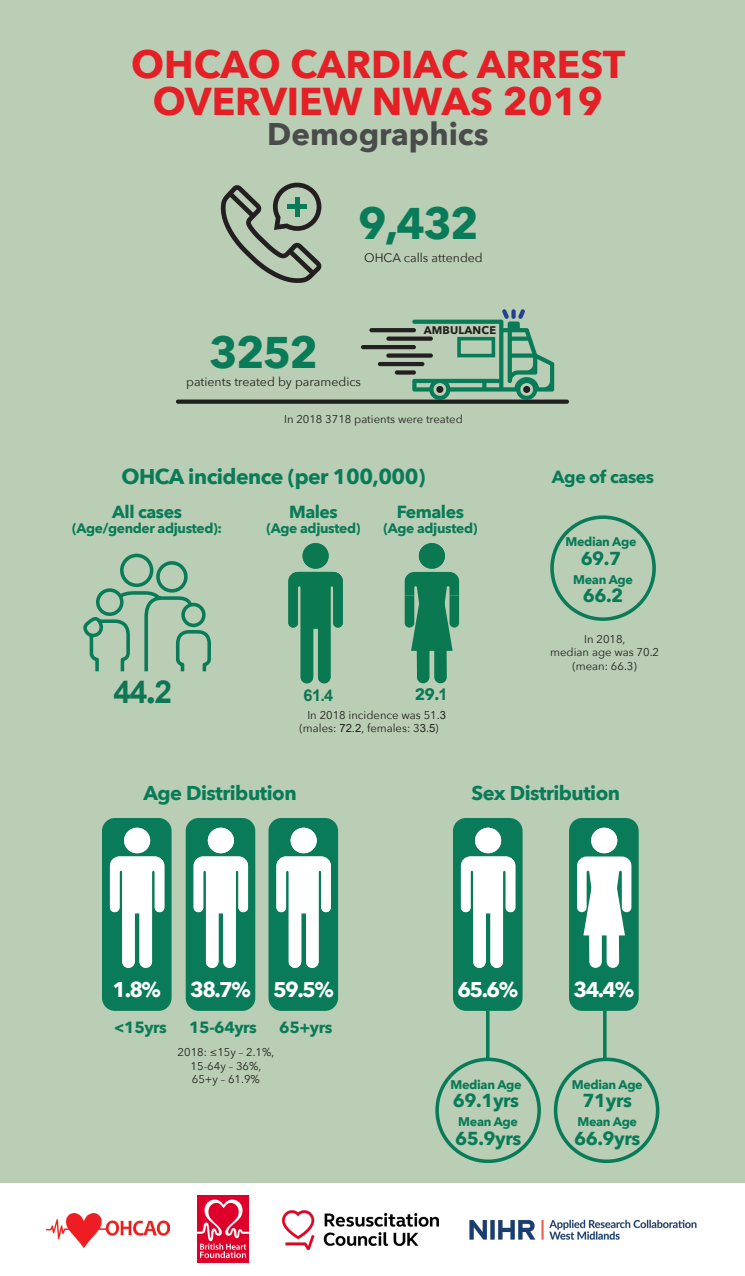
<style>
.page{position:relative;width:745px;height:1276px;background:#fff}
.page>*{position:absolute;margin:0;border:0;box-sizing:border-box;transform-origin:0 0}
.t1{font:700 44.12px "Avenir Next";letter-spacing:-.04em;color:#097b58}
.t2{font:700 38.75px/37.5px "Avenir Next";color:#e41f25;text-align:center}
.t3{font:700 31.62px "Arial";color:#0e7655}
.t4{font:700 31.25px "Avenir Next";color:#4a4b4b}
.t5{font:700 21.25px "Avenir Next";letter-spacing:-.025em;color:#097b58}
.t6{font:700 21.25px "Avenir Next";letter-spacing:-.075em;color:#fff}
.t7{font:700 20px "Avenir Next";letter-spacing:-.025em;color:#097b58}
.t8{font:700 18.75px "Avenir Next";letter-spacing:-.025em;color:#097b58}
.t9{font:700 17.5px "Avenir Next";letter-spacing:-.025em;color:#097b58}
.t10{font:700 16.25px "Avenir Next";letter-spacing:-.025em;color:#097b58}
.t11{font:700 16.25px "Arial";color:#0e7655}
.t12{font:700 13.75px "Avenir Next";letter-spacing:-.025em;color:#097b58}
.t13{font:700 12.5px "Avenir Next";letter-spacing:-.025em;color:#097b58}
.t14{font:12.38px "Avenir Next";color:#231f20}
.t15{font:11.25px/13.5px "Avenir Next";color:#231f20;text-align:center}
.t16{font:700 11px "Avenir Next";letter-spacing:.015em;color:#231f20}
.s1{font-family:"Avenir Next";color:#097b58}
.s2{font-family:"Arial";color:#0e7655}
.s3{font-family:"Arial";color:#21211f}
</style>
<div class="page">
<div style="left:0;top:0;width:744px;height:1182px;background:#b9ceb4"></div>
<div style="left:102px;top:818px;width:69px;height:193px;background:#097b58;border-radius:13px"></div>
<div style="left:452px;top:818px;width:70px;height:193px;background:#097b58;border-radius:13px"></div>
<div style="left:185px;top:818px;width:70px;height:193px;background:#097b58;border-radius:13px"></div>
<div style="left:568px;top:818px;width:70px;height:193px;background:#097b58;border-radius:13px"></div>
<div style="left:268px;top:818px;width:70px;height:193px;background:#097b58;border-radius:13px"></div>
<div style="left:176px;top:399px;width:392px;height:5px;background:#231f20;border-radius:2px"></div>
<hr style="left:377px;top:362px;width:47px;height:4px;background:#231f20;border-radius:2px">
<div style="left:386px;top:353px;width:46px;height:5px;background:#231f20;border-radius:2px"></div>
<hr style="left:360px;top:345px;width:55px;height:4px;background:#231f20;border-radius:2px">
<div style="left:386px;top:336px;width:46px;height:5px;background:#231f20;border-radius:2px"></div>
<hr style="left:369px;top:328px;width:46px;height:4px;background:#231f20;border-radius:2px">
<div style="left:394px;top:370px;width:21px;height:5px;background:#231f20;border-radius:2px"></div>
<svg style="left:412px;top:309px;width:142px;height:91px"></svg>
<div style="left:457px;top:337px;width:38px;height:20px;border:4px solid #097b58"></div>
<div style="left:124px;top:827px;width:26px;height:26px;background:#fff;border-radius:50%"></div>
<svg style="left:110px;top:856px;width:54px;height:112px"></svg>
<div style="left:475px;top:827px;width:26px;height:26px;background:#fff;border-radius:50%"></div>
<svg style="left:460px;top:856px;width:55px;height:112px"></svg>
<div style="left:302px;top:543px;width:26px;height:25px;background:#0a7851;border-radius:50%"></div>
<svg style="left:288px;top:572px;width:54px;height:111px"></svg>
<div style="left:208px;top:827px;width:26px;height:26px;background:#fff;border-radius:50%"></div>
<svg style="left:193px;top:856px;width:55px;height:112px"></svg>
<div style="left:290px;top:827px;width:26px;height:26px;background:#fff;border-radius:50%"></div>
<svg style="left:276px;top:856px;width:54px;height:112px"></svg>
<svg style="left:220px;top:182px;width:102px;height:101px"></svg>
<div style="left:590px;top:827px;width:27px;height:26px;background:#fff;border-radius:50%"></div>
<svg style="left:577px;top:856px;width:54px;height:112px"></svg>
<div style="left:418px;top:543px;width:26px;height:25px;background:#0a7851;border-radius:50%"></div>
<svg style="left:404px;top:572px;width:55px;height:111px"></svg>
<svg style="left:486px;top:1011px;width:3px;height:46px"></svg>
<svg style="left:603px;top:1011px;width:3px;height:46px"></svg>
<div style="left:435px;top:1057px;width:105px;height:106px;border:4px solid #097b58;border-radius:50%"></div>
<div style="left:550px;top:515px;width:105px;height:106px;border:4px solid #097b58;border-radius:50%"></div>
<div style="left:553px;top:1057px;width:106px;height:106px;border:4px solid #097b58;border-radius:50%"></div>
<svg style="left:83px;top:553px;width:128px;height:119px"></svg>
<img style="left:47px;top:1213px;width:122px;height:34px">
<img style="left:197px;top:1195px;width:51px;height:67px">
<img style="left:283px;top:1210px;width:155px;height:39px">
<img style="left:469px;top:1219px;width:228px;height:21px">
<p class="t2" style="left:131px;top:45px;width:495px">OHCAO CARDIAC ARREST<br>OVERVIEW NWAS 2019</p>
<p class="t4" style="left:267px;top:107px;width:223px">Demographics</p>
<p class="t1" style="left:358px;top:185px;width:122px">9,432</p>
<p class="t14" style="left:364px;top:247px;width:120px">OHCA calls attended</p>
<p class="t1" style="left:209px;top:314px;width:110px">3252</p>
<p class="t14" style="left:186px;top:372px;width:176px">patients treated by paramedics</p>
<p class="t16" style="left:423px;top:320px;width:74px">AMBULANCE</p>
<p class="t15" style="left:284px;top:411px;width:180px">In 2018 3718 patients were treated</p>
<p class="t5" style="left:121px;top:458px;width:305px">OHCA incidence (per 100,000)</p>
<p class="t9" style="left:112px;top:497px;width:71px">All cases</p>
<p class="t12" style="left:72px;top:516px;width:151px">(Age/gender adjusted):</p>
<p class="t9" style="left:289px;top:497px;width:50px">Males</p>
<p class="t12" style="left:266px;top:516px;width:95px">(Age adjusted)</p>
<p class="t9" style="left:396px;top:497px;width:69px">Females</p>
<p class="t12" style="left:383px;top:516px;width:95px">(Age adjusted)</p>
<p class="t3" style="left:113px;top:669px;width:60px">44<span class="s1">.</span>2</p>
<p class="t11" style="left:303px;top:684px;width:31px">61.4</p>
<p class="t10" style="left:414px;top:680px;width:34px">29.<span class="s2">1</span></p>
<p class="t15" style="left:299px;top:707px;width:148px;text-align:left;text-indent:8px">In 2018 incidence was 51<span class="s3">.3 </span>(males: <span class="s3">72.2</span>, females: 3<span class="s3">3</span>.<span class="s3">5</span>)</p>
<p class="t9" style="left:551px;top:462px;width:104px">Age of cases</p>
<p class="t13" style="left:565px;top:531px;width:72px">Median Age</p>
<p class="t8" style="left:580px;top:542px;width:42px">69.7</p>
<p class="t13" style="left:573px;top:568px;width:61px">Mean Age</p>
<p class="t8" style="left:582px;top:579px;width:42px">66.2</p>
<p class="t15" style="left:550px;top:632px;width:110px">In 2018,<br>median age was 70.2 (mean: 66.3)</p>
<p class="t7" style="left:143px;top:775px;width:155px">Age Distribution</p>
<p class="t7" style="left:471px;top:775px;width:150px">Sex Distribution</p>
<p class="t6" style="left:112px;top:970px;width:50px">1.8%</p>
<p class="t6" style="left:457px;top:970px;width:62px">65.6%</p>
<p class="t10" style="left:114px;top:1013px;width:55px">&lt;15yrs</p>
<p class="t10" style="left:189px;top:1013px;width:69px">15-64yrs</p>
<p class="t10" style="left:279px;top:1013px;width:55px">65+yrs</p>
<p class="t6" style="left:190px;top:970px;width:62px">38.7%</p>
<p class="t6" style="left:273px;top:970px;width:62px">59.5%</p>
<p class="t6" style="left:573px;top:970px;width:62px">34.4%</p>
<p class="t15" style="left:177px;top:1045px;width:98px">2018: ≤15y – 2.1%,<br>15-64y – 36%,<br>65+y – 61.9%</p>
<p class="t13" style="left:450px;top:1073px;width:72px">Median Age</p>
<p class="t8" style="left:452px;top:1084px;width:68px">69.1yrs</p>
<p class="t13" style="left:458px;top:1110px;width:61px">Mean Age</p>
<p class="t8" style="left:455px;top:1121px;width:68px">65.9yrs</p>
<p class="t13" style="left:571px;top:1073px;width:72px">Median Age</p>
<p class="t8" style="left:582px;top:1084px;width:51px">71yrs</p>
<p class="t13" style="left:577px;top:1110px;width:61px">Mean Age</p>
<p class="t8" style="left:573px;top:1121px;width:68px">66.9yrs</p>
</div>
